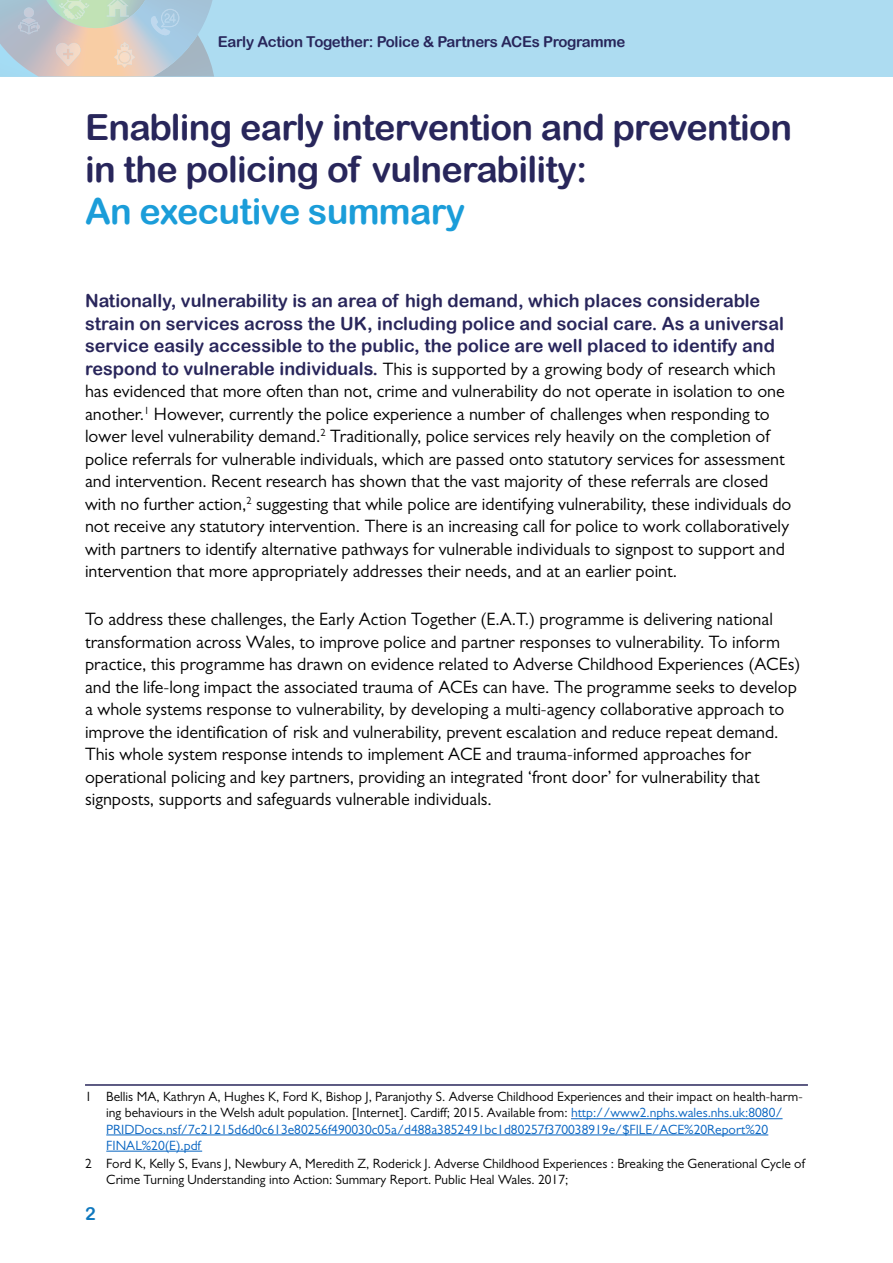
<style>
.page{position:relative;width:893px;height:1263px;background:#fff}
.page>*{position:absolute;margin:0;border:0;box-sizing:border-box;transform-origin:0 0}
.t1{font:36px/42px "Arial Rounded MT Bold";letter-spacing:-.02em;color:#28265b}
.t2{font:36px "Arial Rounded MT Bold";letter-spacing:-.02em;color:#1b9dd9}
.t3{font:18px/22.5px "Gill Sans";color:#000}
.t4{font:18px/22.5px "Arial Rounded MT Bold";color:#29265b}
.t5{font:18px "Arial Rounded MT Bold";color:#0f78be}
.t6{font:15px "Arial Rounded MT Bold";letter-spacing:-.02em;color:#28265b}
.t7{font:13.5px/16.2px "Gill Sans";color:#000}
.s1{font-family:"Arial Rounded MT Bold";color:#29265b}
.s2{color:#0563c1}
</style>
<div class="page">
<div style="left:0;top:0;width:893px;height:77px;background:#addcf1"></div>
<svg style="left:0;top:0;width:214px;height:77px;background:#c0c9ca"></svg>
<img style="left:114px;top:42px;width:21px;height:26px">
<hr style="left:85px;top:1084px;width:723px;height:2px;background:#29265b">
<hr style="left:571px;top:1118px;width:212px;height:1px;background:#0563c1">
<hr style="left:106px;top:1134px;width:662px;height:1px;background:#0563c1">
<hr style="left:106px;top:1151px;width:96px;height:1px;background:#0563c1">
<p class="t6" style="left:218px;top:32px;width:409px">Early Action Together: Police &amp; Partners ACEs Programme</p>
<h1 class="t1" style="left:85px;top:106px;width:708px">Enabling early intervention and prevention in the policing of vulnerability:</h1>
<h1 class="t2" style="left:85px;top:190px;width:382px">An executive summary</h1>
<p class="t4" style="left:85px;top:289px;width:700px">Nationally, vulnerability is an area of high demand, which places considerable strain on services across the UK, including police and social care. As a universal service easily accessible to the public, the police are well placed to identify and</p>
<p class="t3" style="left:85px;top:357px;width:708px"><span class="s1">respond to vulnerable individuals.</span> This is supported by a growing body of research which has evidenced that more often than not, crime and vulnerability do not operate in isolation to one another.<sup>1</sup> However, currently the police experience a number of challenges when responding to lower level vulnerability demand.<sup>2</sup> Traditionally, police services rely heavily on the completion of police referrals for vulnerable individuals, which are passed onto statutory services for assessment and intervention. Recent research has shown that the vast majority of these referrals are closed with no further action,<sup>2</sup> suggesting that while police are identifying vulnerability, these individuals do not receive any statutory intervention. There is an increasing call for police to work collaboratively with partners to identify alternative pathways for vulnerable individuals to signpost to support and intervention that more appropriately addresses their needs, and at an earlier point.</p>
<p class="t3" style="left:85px;top:608px;width:717px">To address these challenges, the Early Action Together (E.A.T.) programme is delivering national transformation across Wales, to improve police and partner responses to vulnerability. To inform practice, this programme has drawn on evidence related to Adverse Childhood Experiences (ACEs) and the life-long impact the associated trauma of ACEs can have. The programme seeks to develop a whole systems response to vulnerability, by developing a multi-agency collaborative approach to improve the identification of risk and vulnerability, prevent escalation and reduce repeat demand.<br>This whole system response intends to implement ACE and trauma-informed approaches for operational policing and key partners, providing an integrated ‘front door’ for vulnerability that signposts, supports and safeguards vulnerable individuals.</p>
<p class="t7" style="left:106px;top:1088px;width:698px;text-indent:-21px">1 Bellis MA, Kathryn A, Hughes K, Ford K, Bishop J, Paranjothy S. Adverse Childhood Experiences and their impact on health-harm&shy;ing behaviours in the Welsh adult population. [Internet]. Cardiff; 2015. Available from: <span class="s2">http://www2.nphs.wales.nhs.uk:8080/ PRIDDocs.nsf/7c21215d6d0c613e80256f490030c05a/d488a3852491bc1d80257f370038919e/$FILE/ACE%20Report%20<br>FINAL%20(E).pdf</span></p>
<p class="t7" style="left:106px;top:1155px;width:700px;text-indent:-21px">2 Ford K, Kelly S, Evans J, Newbury A, Meredith Z, Roderick J. Adverse Childhood Experiences : Breaking the Generational Cycle of<br>Crime Turning Understanding into Action: Summary Report. Public Heal Wales. 2017;</p>
<p class="t5" style="left:85px;top:1203px;width:12px">2</p>
</div>
